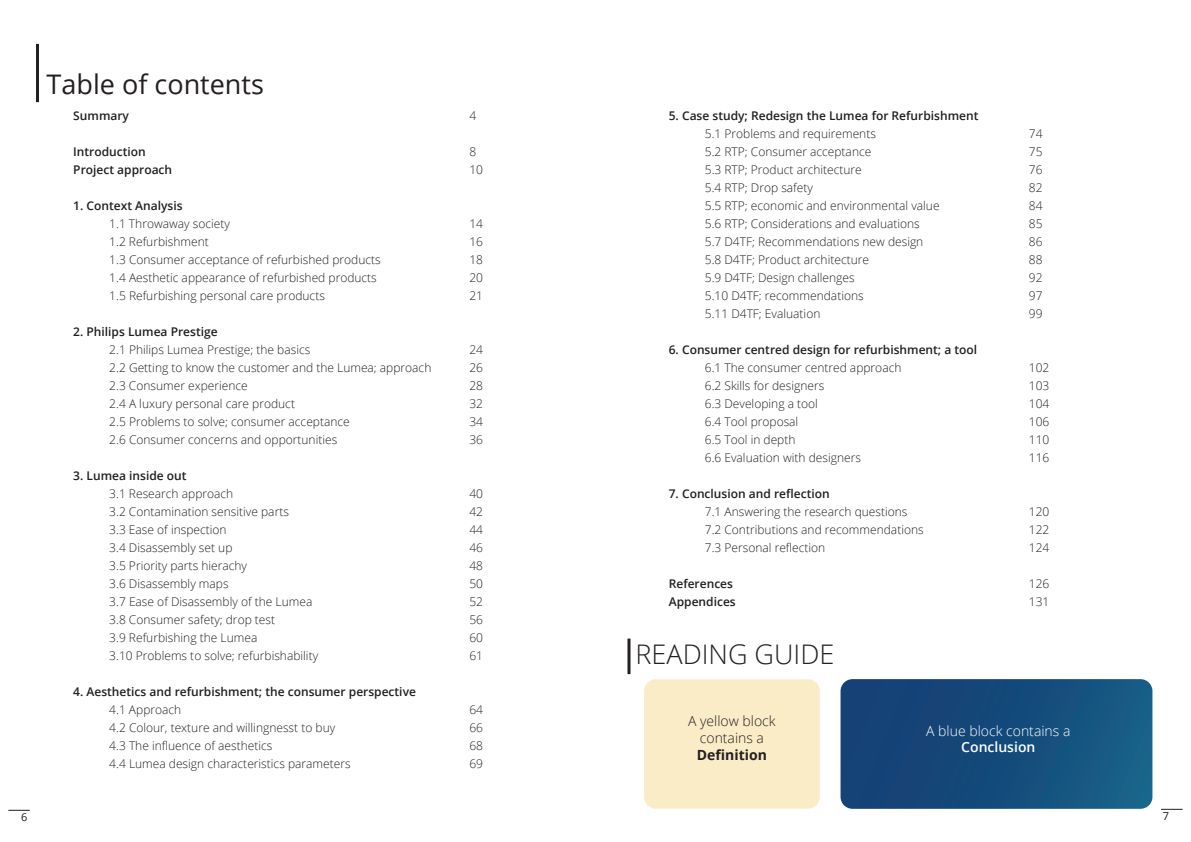
<style>
.page{position:relative;width:1191px;height:842px;background:#fff}
.page>*{position:absolute;margin:0;border:0;box-sizing:border-box;transform-origin:0 0}
.t1{font:27px "Open Sans";color:#231f20}
.t2{font:300 27px "Open Sans";color:#231f20}
.t3{font:300 14px/16.8px "Open Sans";color:#231f20;text-align:center}
.t4{font:300 14px/16.8px "Open Sans";color:#fff;text-align:center}
.t5{font:300 12px "Open Sans";color:#231f20}
.t6{font:600 12px "Open Sans";color:#231f20}
.t7{font:600 12px "Open Sans";color:#231f20}
.t8{font:11px "Open Sans";color:#231f20}
.s1{font-weight:700}
.s2{font-weight:600}
</style>
<div class="page">
<svg style="left:9px;top:810px;width:20px;height:1px"></svg>
<svg style="left:1161px;top:809px;width:21px;height:1px"></svg>
<div style="left:644px;top:679px;width:176px;height:130px;background:#faecc7;border-radius:12px"></div>
<svg style="left:840px;top:679px;width:312px;height:130px;background:#174d7d"></svg>
<hr style="left:627px;top:639px;width:3px;height:35px;background:#231f20">
<hr style="left:36px;top:44px;width:3px;height:58px;background:#231f20">
<p class="t1" style="left:46px;top:66px;width:219px">Table of contents</p>
<p class="t6" style="left:73px;top:107px;width:57px">Summary</p>
<p class="t5" style="left:469px;top:107px;width:8px">4</p>
<p class="t6" style="left:73px;top:143px;width:74px">Introduction</p>
<p class="t5" style="left:469px;top:143px;width:8px">8</p>
<p class="t6" style="left:73px;top:161px;width:100px">Project approach</p>
<p class="t5" style="left:469px;top:161px;width:15px">10</p>
<p class="t6" style="left:73px;top:197px;width:111px">1. Context Analysis</p>
<p class="t5" style="left:109px;top:215px;width:122px">1.1 Throwaway society</p>
<p class="t5" style="left:469px;top:215px;width:15px">14</p>
<p class="t5" style="left:109px;top:233px;width:101px">1.2 Refurbishment</p>
<p class="t5" style="left:469px;top:233px;width:15px">16</p>
<p class="t5" style="left:109px;top:251px;width:273px">1.3 Consumer acceptance of refurbished products</p>
<p class="t5" style="left:469px;top:251px;width:15px">18</p>
<p class="t5" style="left:109px;top:269px;width:269px">1.4 Aesthetic appearance of refurbished products</p>
<p class="t5" style="left:469px;top:269px;width:15px">20</p>
<p class="t5" style="left:109px;top:287px;width:217px">1.5 Refurbishing personal care products</p>
<p class="t5" style="left:469px;top:287px;width:15px">21</p>
<p class="t6" style="left:73px;top:323px;width:146px">2. Philips Lumea Prestige</p>
<p class="t5" style="left:109px;top:341px;width:203px">2.1 Philips Lumea Prestige; the basics</p>
<p class="t5" style="left:469px;top:341px;width:15px">24</p>
<p class="t5" style="left:109px;top:359px;width:324px">2.2 Getting to know the customer and the Lumea; approach</p>
<p class="t5" style="left:469px;top:359px;width:15px">26</p>
<p class="t5" style="left:109px;top:377px;width:140px">2.3 Consumer experience</p>
<p class="t5" style="left:469px;top:377px;width:15px">28</p>
<p class="t5" style="left:109px;top:395px;width:187px">2.4 A luxury personal care product</p>
<p class="t5" style="left:469px;top:395px;width:15px">32</p>
<p class="t5" style="left:109px;top:413px;width:242px">2.5 Problems to solve; consumer acceptance</p>
<p class="t5" style="left:469px;top:413px;width:15px">34</p>
<p class="t5" style="left:109px;top:431px;width:229px">2.6 Consumer concerns and opportunities</p>
<p class="t5" style="left:469px;top:431px;width:15px">36</p>
<p class="t6" style="left:73px;top:467px;width:115px">3. Lumea inside out</p>
<p class="t5" style="left:109px;top:485px;width:125px">3.1 Research approach</p>
<p class="t5" style="left:469px;top:485px;width:15px">40</p>
<p class="t5" style="left:109px;top:503px;width:181px">3.2 Contamination sensitive parts</p>
<p class="t5" style="left:469px;top:503px;width:15px">42</p>
<p class="t5" style="left:109px;top:521px;width:119px">3.3 Ease of inspection</p>
<p class="t5" style="left:469px;top:521px;width:15px">44</p>
<p class="t5" style="left:109px;top:539px;width:125px">3.4 Disassembly set up</p>
<p class="t5" style="left:469px;top:539px;width:15px">46</p>
<p class="t5" style="left:109px;top:557px;width:139px">3.5 Priority parts hierachy</p>
<p class="t5" style="left:469px;top:557px;width:15px">48</p>
<p class="t5" style="left:109px;top:575px;width:121px">3.6 Disassembly maps</p>
<p class="t5" style="left:469px;top:575px;width:15px">50</p>
<p class="t5" style="left:109px;top:593px;width:205px">3.7 Ease of Disassembly of the Lumea</p>
<p class="t5" style="left:469px;top:593px;width:15px">52</p>
<p class="t5" style="left:109px;top:611px;width:167px">3.8 Consumer safety; drop test</p>
<p class="t5" style="left:469px;top:611px;width:15px">56</p>
<p class="t5" style="left:109px;top:629px;width:150px">3.9 Refurbishing the Lumea</p>
<p class="t5" style="left:469px;top:629px;width:15px">60</p>
<p class="t5" style="left:109px;top:647px;width:210px">3.10 Problems to solve; refurbishability</p>
<p class="t5" style="left:469px;top:647px;width:15px">61</p>
<p class="t7" style="left:73px;top:683px;width:344px">4. Aesthetics and refurbishment; the consumer perspective</p>
<p class="t5" style="left:109px;top:701px;width:73px">4.1 Approach</p>
<p class="t5" style="left:469px;top:701px;width:15px">64</p>
<p class="t5" style="left:109px;top:719px;width:227px">4.2 Colour, texture and willingnesst to buy</p>
<p class="t5" style="left:469px;top:719px;width:15px">66</p>
<p class="t5" style="left:109px;top:737px;width:165px">4.3 The influence of aesthetics</p>
<p class="t5" style="left:469px;top:737px;width:15px">68</p>
<p class="t5" style="left:109px;top:755px;width:243px">4.4 Lumea design characteristics parameters</p>
<p class="t5" style="left:469px;top:755px;width:15px">69</p>
<p class="t6" style="left:669px;top:107px;width:311px">5. Case study; Redesign the Lumea for Refurbishment</p>
<p class="t5" style="left:705px;top:125px;width:173px">5.1 Problems and requirements</p>
<p class="t5" style="left:1029px;top:125px;width:15px">74</p>
<p class="t5" style="left:705px;top:143px;width:168px">5.2 RTP; Consumer acceptance</p>
<p class="t5" style="left:1029px;top:143px;width:15px">75</p>
<p class="t5" style="left:705px;top:161px;width:159px">5.3 RTP; Product architecture</p>
<p class="t5" style="left:1029px;top:161px;width:15px">76</p>
<p class="t5" style="left:705px;top:179px;width:110px">5.4 RTP; Drop safety</p>
<p class="t5" style="left:1029px;top:179px;width:15px">82</p>
<p class="t5" style="left:705px;top:197px;width:236px">5.5 RTP; economic and environmental value</p>
<p class="t5" style="left:1029px;top:197px;width:15px">84</p>
<p class="t5" style="left:705px;top:215px;width:217px">5.6 RTP; Considerations and evaluations</p>
<p class="t5" style="left:1029px;top:215px;width:15px">85</p>
<p class="t5" style="left:705px;top:233px;width:220px">5.7 D4TF; Recommendations new design</p>
<p class="t5" style="left:1029px;top:233px;width:15px">86</p>
<p class="t5" style="left:705px;top:251px;width:166px">5.8 D4TF; Product architecture</p>
<p class="t5" style="left:1029px;top:251px;width:15px">88</p>
<p class="t5" style="left:705px;top:269px;width:151px">5.9 D4TF; Design challenges</p>
<p class="t5" style="left:1029px;top:269px;width:15px">92</p>
<p class="t5" style="left:705px;top:287px;width:160px">5.10 D4TF; recommendations</p>
<p class="t5" style="left:1029px;top:287px;width:15px">97</p>
<p class="t5" style="left:705px;top:305px;width:117px">5.11 D4TF; Evaluation</p>
<p class="t5" style="left:1029px;top:305px;width:15px">99</p>
<p class="t6" style="left:669px;top:341px;width:310px">6. Consumer centred design for refurbishment; a tool</p>
<p class="t5" style="left:705px;top:359px;width:198px">6.1 The consumer centred approach</p>
<p class="t5" style="left:1029px;top:359px;width:22px">102</p>
<p class="t5" style="left:705px;top:377px;width:121px">6.2 Skills for designers</p>
<p class="t5" style="left:1029px;top:377px;width:22px">103</p>
<p class="t5" style="left:705px;top:395px;width:115px">6.3 Developing a tool</p>
<p class="t5" style="left:1029px;top:395px;width:22px">104</p>
<p class="t5" style="left:705px;top:413px;width:95px">6.4 Tool proposal</p>
<p class="t5" style="left:1029px;top:413px;width:22px">106</p>
<p class="t5" style="left:705px;top:431px;width:92px">6.5 Tool in depth</p>
<p class="t5" style="left:1029px;top:431px;width:22px">110</p>
<p class="t5" style="left:705px;top:449px;width:158px">6.6 Evaluation with designers</p>
<p class="t5" style="left:1029px;top:449px;width:22px">116</p>
<p class="t6" style="left:669px;top:485px;width:162px">7. Conclusion and reflection</p>
<p class="t5" style="left:705px;top:503px;width:204px">7.1 Answering the research questions</p>
<p class="t5" style="left:1029px;top:503px;width:22px">120</p>
<p class="t5" style="left:705px;top:521px;width:220px">7.2 Contributions and recommendations</p>
<p class="t5" style="left:1029px;top:521px;width:22px">122</p>
<p class="t5" style="left:705px;top:539px;width:122px">7.3 Personal reflection</p>
<p class="t5" style="left:1029px;top:539px;width:22px">124</p>
<p class="t6" style="left:669px;top:575px;width:66px">References</p>
<p class="t5" style="left:1029px;top:575px;width:22px">126</p>
<p class="t6" style="left:669px;top:593px;width:68px">Appendices</p>
<p class="t5" style="left:1029px;top:593px;width:22px">131</p>
<p class="t2" style="left:635px;top:636px;width:200px">READING GUIDE</p>
<p class="t3" style="left:688px;top:712px;width:89px">A yellow block contains a<br><span class="s1">Definition</span></p>
<p class="t4" style="left:926px;top:722px;width:146px">A blue block contains a<br><span class="s2">Conclusion</span></p>
<p class="t8" style="left:21px;top:809px;width:8px">6</p>
<p class="t8" style="left:1162px;top:808px;width:8px">7</p>
</div>
